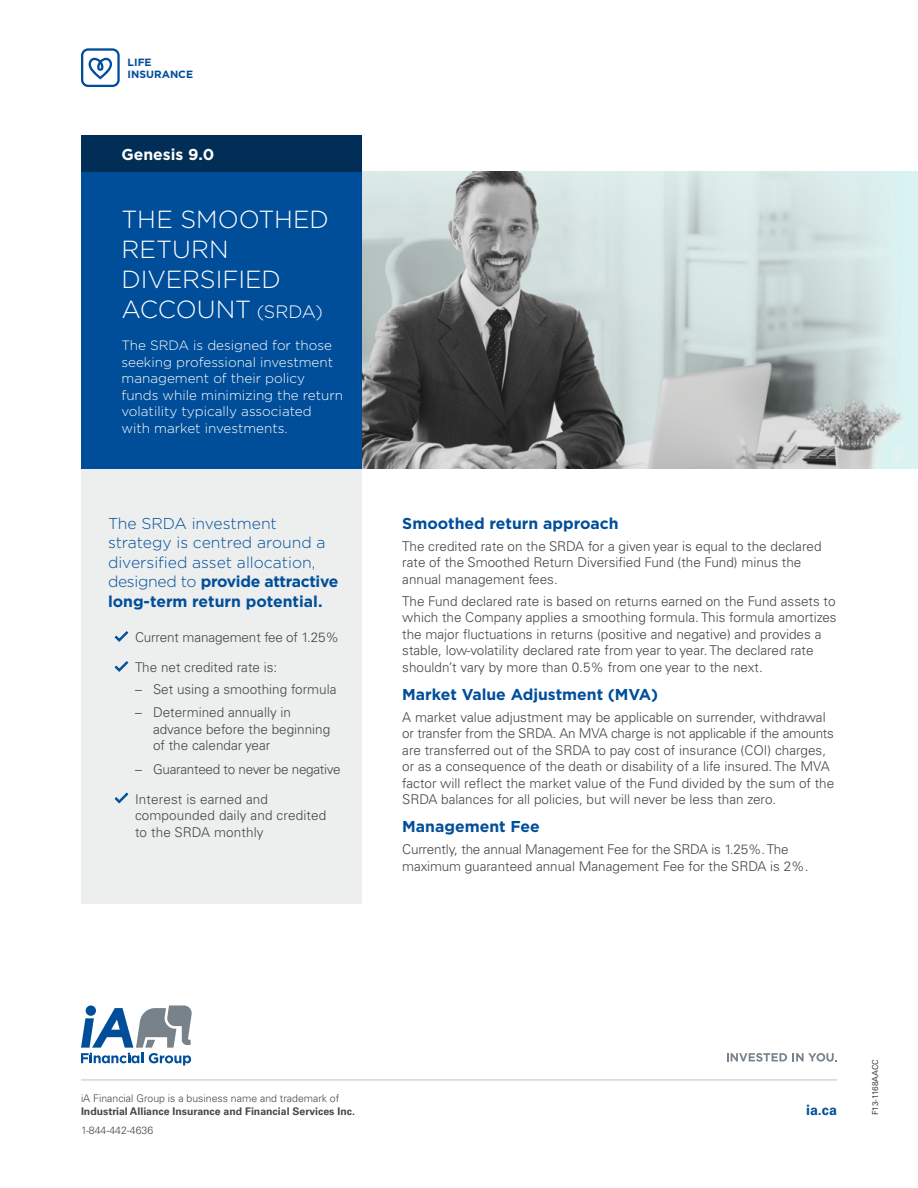
<style>
.page{position:relative;width:918px;height:1188px;background:#fff}
.page>*{position:absolute;margin:0;border:0;box-sizing:border-box;transform-origin:0 0}
.t1{font:300 24.75px/30px "Gotham";letter-spacing:-.005em;color:#fff}
.t2{font:300 15.75px/19.5px "Gotham";color:#004e9a}
.t3{font:700 15.75px "Gotham";color:#004e9a}
.t4{font:700 15.75px "Gotham";color:#fff}
.t5{font:700 14.25px "Univers LT Pro 65";color:#004e9a}
.t6{font:300 13.5px/16.5px "Univers LT Pro 45";color:#474747}
.t7{font:300 13.5px/16.5px "Gotham";color:#fff}
.t8{font:300 13.5px "Univers LT Pro 45";letter-spacing:-.02em;color:#474747}
.t9{font:700 10.5px/12.8px "Univers LT Pro 65";color:#474747}
.t10{font:300 10.5px "Univers LT Pro 45";color:#474747}
.t11{font:700 10.5px/12.6px "Gotham";color:#004e9a}
.t12{font:8.25px "Univers LT Pro 55 Roman";color:#474747}
.s1{font-size:18px}
.s2{font-weight:700}
.s3{font-family:"Crochet";font-weight:400;color:#004e9a}
.s4{font-family:"Univers LT Pro 45";font-weight:300}
</style>
<div class="page">
<div style="left:81px;top:469px;width:281px;height:435px;background:#edeeee"></div>
<img style="left:362px;top:172px;width:556px;height:297px">
<div style="left:81px;top:172px;width:281px;height:297px;background:#004e9a"></div>
<svg style="left:81px;top:48px;width:39px;height:39px"></svg>
<div style="left:81px;top:135px;width:281px;height:37px;background:#002e57"></div>
<svg style="left:81px;top:1005px;width:111px;height:60px"></svg>
<svg style="left:727px;top:1053px;width:110px;height:9px"></svg>
<hr style="left:81px;top:1080px;width:756px;height:1px;background:#bfc0c1">
<p class="t11" style="left:128px;top:56px;width:67px">LIFE<br>INSURANCE</p>
<h2 class="t4" style="left:122px;top:144px;width:94px">Genesis 9.0</h2>
<h1 class="t1" style="left:122px;top:203px;width:209px">THE SMOOTHED<br>RETURN<br>DIVERSIFIED<br>ACCOUNT <span class="s1">(SRDA)</span></h1>
<p class="t7" style="left:122px;top:337px;width:223px">The SRDA is designed for those seeking professional investment management of their policy funds while minimizing the return volatility typically associated with market investments.</p>
<h2 class="t2" style="left:108px;top:513px;width:232px">The SRDA investment strategy is centred around a diversified asset allocation, designed to <span class="s2">provide attractive long-term return potential.</span></h2>
<p class="t6" style="left:115px;top:629px;width:226px"><span class="s3">•</span> Current management fee of 1.25%</p>
<p class="t6" style="left:115px;top:659px;width:164px"><span class="s3">•</span> The net credited rate is:</p>
<p class="t6" style="left:135px;top:681px;width:203px">– Set using a smoothing formula</p>
<p class="t6" style="left:153px;top:704px;width:179px;text-indent:-18px">– Determined annually in advance before the beginning of the calendar year</p>
<p class="t8" style="left:135px;top:760px;width:207px">– Guaranteed to never be negative</p>
<p class="t6" style="left:135px;top:790px;width:193px;text-indent:-20px"><span class="s3">•</span> Interest is earned and compounded daily and credited to the SRDA monthly</p>
<h2 class="t3" style="left:402px;top:513px;width:218px">Smoothed return approach</h2>
<p class="t6" style="left:402px;top:537px;width:421px">The credited rate on the SRDA for a given year is equal to the declared rate of the Smoothed Return Diversified Fund (the Fund) minus the annual management fees.</p>
<p class="t6" style="left:402px;top:592px;width:436px">The Fund declared rate is based on returns earned on the Fund assets to which the Company applies a smoothing formula. This formula amortizes the major fluctuations in returns (positive and negative) and provides a stable, low-volatility declared rate from year to year. The declared rate shouldn’t vary by more than 0.5% from one year to the next.</p>
<h2 class="t3" style="left:402px;top:684px;width:258px">Market Value Adjustment (MVA)</h2>
<p class="t6" style="left:402px;top:708px;width:433px">A market value adjustment may be applicable on surrender, withdrawal or transfer from the SRDA. An MVA charge is not applicable if the amounts are transferred out of the SRDA to pay cost of insurance (COI) charges, or as a consequence of the death or disability of a life insured. The MVA factor will reflect the market value of the Fund divided by the sum of the SRDA balances for all policies, but will never be less than zero.</p>
<h2 class="t3" style="left:402px;top:816px;width:139px">Management Fee</h2>
<p class="t6" style="left:402px;top:841px;width:408px">Currently, the annual Management Fee for the SRDA is 1.25%. The maximum guaranteed annual Management Fee for the SRDA is 2%.</p>
<p class="t9" style="left:81px;top:1091px;width:275px"><span class="s4">iA Financial Group is a business name and trademark of<br></span>Industrial Alliance Insurance and Financial Services Inc.</p>
<p class="t10" style="left:81px;top:1123px;width:74px">1-844-442-4636</p>
<p class="t5" style="left:806px;top:1100px;width:32px">ia.ca</p>
<p class="t12" style="left:869px;top:1115px;width:58px;rotate:-90deg">F13-1168AACC</p>
</div>
